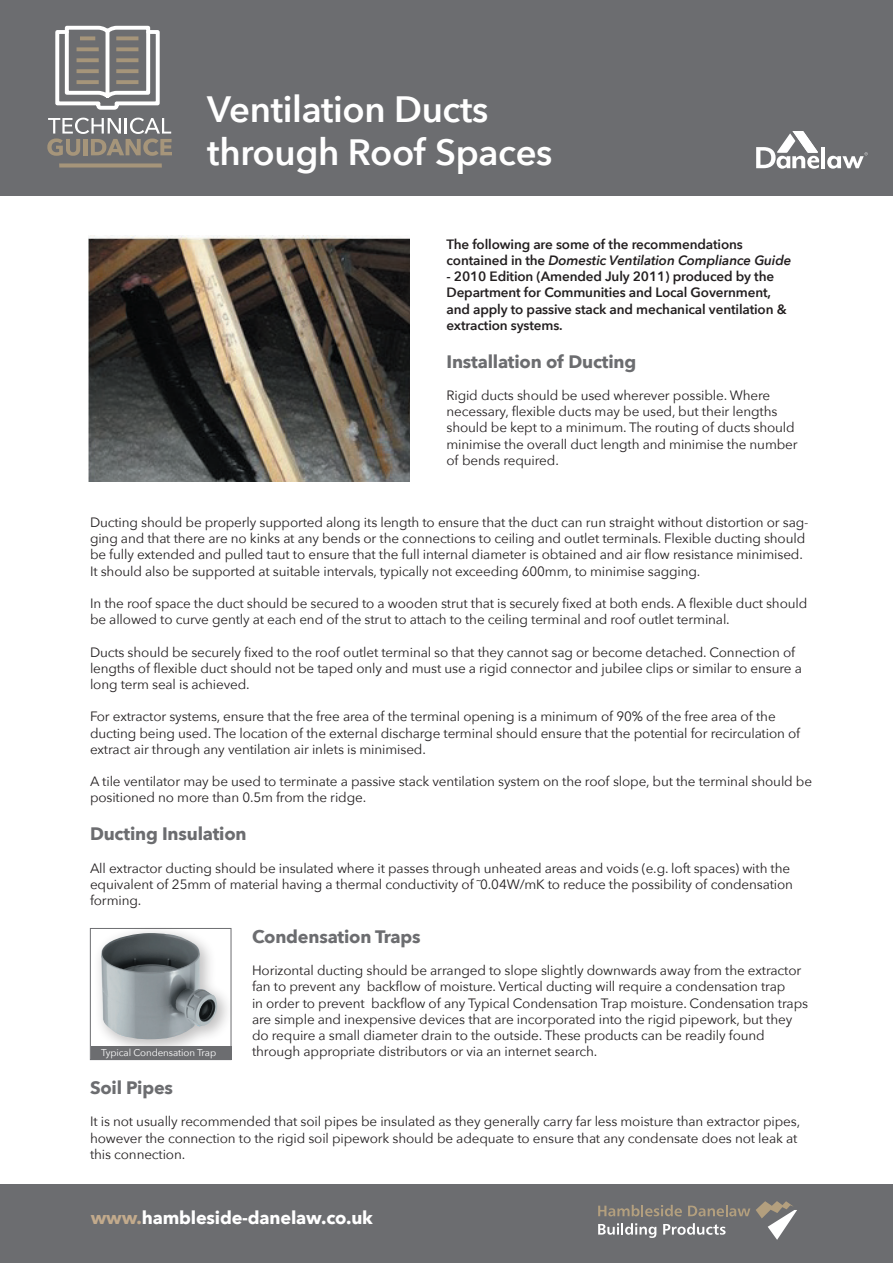
<style>
.page{position:relative;width:893px;height:1263px;background:#fff}
.page>*{position:absolute;margin:0;border:0;box-sizing:border-box;transform-origin:0 0}
.t1{font:600 36.6px/43.8px "Avenir Next";letter-spacing:-.01em;color:#fff}
.t2{font:700 18px "Avenir Next";letter-spacing:-.01em;color:#6c6d70}
.t3{font:700 18px "Avenir Next";letter-spacing:-.01em;color:#fff}
.t4{font:13.5px/16.2px "Avenir Next";letter-spacing:-.01em;color:#231f20}
.t5{font:600 13.5px/16.2px "Avenir Next";letter-spacing:-.01em;color:#231f20}
.t6{font:9.75px "Avenir Next";letter-spacing:-.01em;color:#fff}
.s1{font-style:italic}
.s2{color:#c2aa8c}
</style>
<div class="page">
<div style="left:0;top:0;width:893px;height:196px;background:#6c6d70"></div>
<div style="left:0;top:1184px;width:893px;height:79px;background:#6c6d70"></div>
<svg style="left:598px;top:1205px;width:84px;height:11px"></svg>
<svg style="left:688px;top:1205px;width:62px;height:11px"></svg>
<svg style="left:598px;top:1223px;width:58px;height:15px"></svg>
<svg style="left:663px;top:1223px;width:63px;height:12px"></svg>
<svg style="left:756px;top:1201px;width:41px;height:39px"></svg>
<img style="left:88px;top:235px;width:322px;height:246px">
<svg style="left:55px;top:25px;width:105px;height:85px"></svg>
<svg style="left:47px;top:118px;width:125px;height:38px"></svg>
<div style="left:59px;top:163px;width:103px;height:5px;background:#a6957a"></div>
<svg style="left:756px;top:131px;width:63px;height:38px"></svg>
<hr style="left:821px;top:147px;width:4px;height:21px;background:#fff">
<svg style="left:827px;top:152px;width:41px;height:17px"></svg>
<div style="left:93px;top:924px;width:141px;height:132px;background:#231f20;opacity:.28"></div>
<img style="left:101px;top:933px;width:117px;height:107px">
<div style="left:91px;top:1046px;width:140px;height:13px;background:#6c6d70"></div>
<div style="left:90px;top:928px;width:141px;height:132px;border:1px solid #6c6d70"></div>
<h1 class="t1" style="left:207px;top:86px;width:347px">Ventilation Ducts through Roof Spaces</h1>
<p class="t5" style="left:446px;top:236px;width:346px">The following are some of the recommendations contained in the <span class="s1">Domestic Ventilation Compliance Guide</span></p>
<p class="t5" style="left:446px;top:268px;width:342px">- 2010 Edition (Amended July 2011) produced by the Department for Communities and Local Government, and apply to passive stack and mechanical ventilation &amp; extraction systems.</p>
<h2 class="t2" style="left:446px;top:346px;width:191px">Installation of Ducting</h2>
<p class="t4" style="left:446px;top:387px;width:353px">Rigid ducts should be used wherever possible. Where necessary, flexible ducts may be used, but their lengths should be kept to a minimum. The routing of ducts should minimise the overall duct length and minimise the number of bends required.</p>
<p class="t4" style="left:90px;top:514px;width:720px">Ducting should be properly supported along its length to ensure that the duct can run straight without distortion or sag&shy;ging and that there are no kinks at any bends or the connections to ceiling and outlet terminals. Flexible ducting should be fully extended and pulled taut to ensure that the full internal diameter is obtained and air flow resistance minimised.<br>It should also be supported at suitable intervals, typically not exceeding 600mm, to minimise sagging.</p>
<p class="t4" style="left:90px;top:595px;width:719px">In the roof space the duct should be secured to a wooden strut that is securely fixed at both ends. A flexible duct should be allowed to curve gently at each end of the strut to attach to the ceiling terminal and roof outlet terminal.</p>
<p class="t4" style="left:90px;top:643px;width:713px">Ducts should be securely fixed to the roof outlet terminal so that they cannot sag or become detached. Connection of lengths of flexible duct should not be taped only and must use a rigid connector and jubilee clips or similar to ensure a long term seal is achieved.</p>
<p class="t4" style="left:90px;top:708px;width:712px">For extractor systems, ensure that the free area of the terminal opening is a minimum of 90% of the free area of the ducting being used. The location of the external discharge terminal should ensure that the potential for recirculation of extract air through any ventilation air inlets is minimised.</p>
<p class="t4" style="left:90px;top:773px;width:724px">A tile ventilator may be used to terminate a passive stack ventilation system on the roof slope, but the terminal should be positioned no more than 0.5m from the ridge.</p>
<h2 class="t2" style="left:90px;top:818px;width:158px">Ducting Insulation</h2>
<p class="t4" style="left:90px;top:859px;width:705px">All extractor ducting should be insulated where it passes through unheated areas and voids (e.g. loft spaces) with the equivalent of 25mm of material having a thermal conductivity of ˜0.04W/mK to reduce the possibility of condensation forming.</p>
<h2 class="t2" style="left:252px;top:921px;width:170px">Condensation Traps</h2>
<p class="t4" style="left:252px;top:962px;width:558px">Horizontal ducting should be arranged to slope slightly downwards away from the extractor fan to prevent any backflow of moisture. Vertical ducting will require a condensation trap<br>in order to prevent backflow of any Typical Condensation Trap moisture. Condensation traps are simple and inexpensive devices that are incorporated into the rigid pipework, but they do require a small diameter drain to the outside. These products can be readily found through appropriate distributors or via an internet search.</p>
<h2 class="t2" style="left:90px;top:1072px;width:85px">Soil Pipes</h2>
<p class="t4" style="left:90px;top:1113px;width:712px">It is not usually recommended that soil pipes be insulated as they generally carry far less moisture than extractor pipes, however the connection to the rigid soil pipework should be adequate to ensure that any condensate does not leak at this connection.</p>
<p class="t6" style="left:101px;top:1044px;width:117px">Typical Condensation Trap</p>
<h2 class="t3" style="left:91px;top:1202px;width:284px"><span class="s2">www.</span>hambleside-danelaw.co.uk</h2>
</div>
